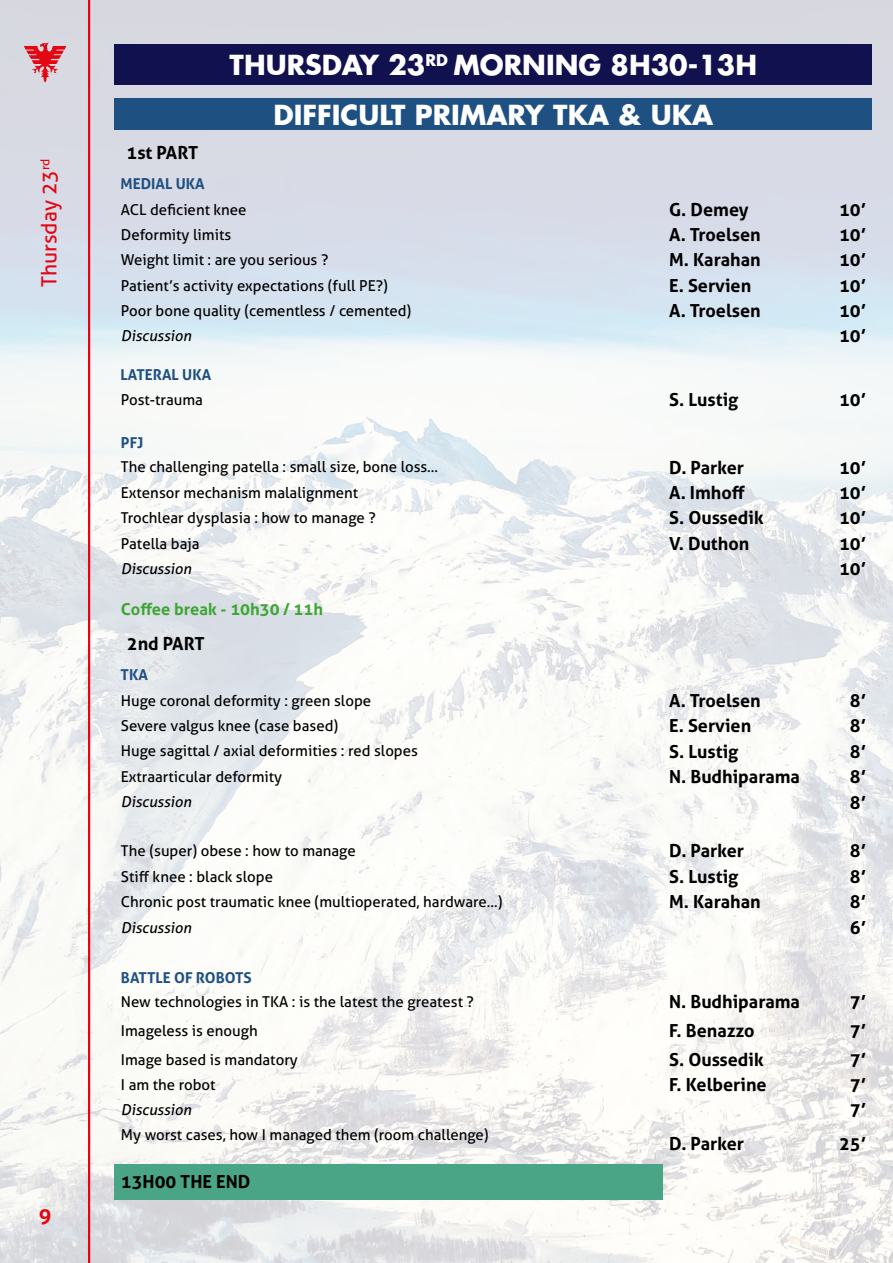
<style>
.page{position:relative;width:893px;height:1263px;background:#fff}
.page>*{position:absolute;margin:0;border:0;box-sizing:border-box;transform-origin:0 0}
.t1{font:700 27px/49.8px "Futura";color:#fff;text-align:center}
.t2{font:21px "Aller";color:#e30613}
.t3{font:700 21px "Aller";color:#e30613}
.t4{font:700 18px "Aller";color:#000}
.t5{font:700 16.5px "Aller";color:#3fa535}
.t6{font:15px "Aller";color:#000}
.t7{font:italic 15px "Aller";color:#000}
.t8{font:700 15px "Aller";color:#1e5082}
</style>
<div class="page">
<img style="left:0;top:0;width:893px;height:1263px">
<hr style="left:88px;top:0;width:2px;height:1263px;background:#e30613">
<svg style="left:24px;top:43px;width:42px;height:39px"></svg>
<div style="left:115px;top:44px;width:757px;height:40px;background:#111150"></div>
<div style="left:115px;top:98px;width:757px;height:32px;background:#1e5082"></div>
<div style="left:115px;top:1164px;width:548px;height:35px;background:#49a586"></div>
<h2 class="t2" style="left:36px;top:287px;width:130px;rotate:-90deg">Thursday 23<sup>rd</sup></h2>
<h2 class="t3" style="left:39px;top:1203px;width:14px">9</h2>
<h1 class="t1" style="left:230px;top:40px;width:529px">THURSDAY 23<sup>RD</sup> MORNING 8H30-13H<br>DIFFICULT PRIMARY TKA &amp; UKA</h1>
<p class="t4" style="left:127px;top:142px;width:73px">1st PART</p>
<p class="t8" style="left:121px;top:175px;width:86px">MEDIAL UKA</p>
<p class="t6" style="left:121px;top:200px;width:127px">ACL deficient knee</p>
<p class="t4" style="left:669px;top:198px;width:81px">G. Demey</p>
<p class="t4" style="left:839px;top:198px;width:29px">10’</p>
<p class="t6" style="left:121px;top:226px;width:112px">Deformity limits</p>
<p class="t4" style="left:669px;top:224px;width:93px">A. Troelsen</p>
<p class="t4" style="left:839px;top:224px;width:29px">10’</p>
<p class="t6" style="left:121px;top:251px;width:209px">Weight limit : are you serious ?</p>
<p class="t4" style="left:669px;top:249px;width:93px">M. Karahan</p>
<p class="t4" style="left:839px;top:249px;width:29px">10’</p>
<p class="t6" style="left:121px;top:276px;width:268px">Patient’s activity expectations (full PE?)</p>
<p class="t4" style="left:669px;top:274px;width:83px">E. Servien</p>
<p class="t4" style="left:839px;top:274px;width:29px">10’</p>
<p class="t6" style="left:121px;top:301px;width:292px">Poor bone quality (cementless / cemented)</p>
<p class="t4" style="left:669px;top:299px;width:93px">A. Troelsen</p>
<p class="t4" style="left:839px;top:299px;width:29px">10’</p>
<p class="t7" style="left:121px;top:327px;width:72px">Discussion</p>
<p class="t4" style="left:839px;top:325px;width:29px">10’</p>
<p class="t8" style="left:121px;top:365px;width:92px">LATERAL UKA</p>
<p class="t6" style="left:121px;top:391px;width:84px">Post-trauma</p>
<p class="t4" style="left:669px;top:389px;width:71px">S. Lustig</p>
<p class="t4" style="left:839px;top:389px;width:29px">10’</p>
<p class="t8" style="left:121px;top:433px;width:24px">PFJ</p>
<p class="t6" style="left:121px;top:458px;width:319px">The challenging patella : small size, bone loss...</p>
<p class="t4" style="left:669px;top:456px;width:76px">D. Parker</p>
<p class="t4" style="left:839px;top:456px;width:29px">10’</p>
<p class="t6" style="left:121px;top:483px;width:239px">Extensor mechanism malalignment</p>
<p class="t4" style="left:669px;top:481px;width:77px">A. Imhoff</p>
<p class="t4" style="left:839px;top:481px;width:29px">10’</p>
<p class="t6" style="left:121px;top:509px;width:256px">Trochlear dysplasia : how to manage ?</p>
<p class="t4" style="left:669px;top:507px;width:96px">S. Oussedik</p>
<p class="t4" style="left:839px;top:507px;width:29px">10’</p>
<p class="t6" style="left:121px;top:534px;width:80px">Patella baja</p>
<p class="t4" style="left:669px;top:532px;width:82px">V. Duthon</p>
<p class="t4" style="left:839px;top:532px;width:29px">10’</p>
<p class="t7" style="left:121px;top:559px;width:72px">Discussion</p>
<p class="t4" style="left:839px;top:557px;width:29px">10’</p>
<p class="t5" style="left:121px;top:599px;width:204px">Coffee break - 10h30 / 11h</p>
<p class="t4" style="left:127px;top:632px;width:79px">2nd PART</p>
<p class="t8" style="left:121px;top:666px;width:29px">TKA</p>
<p class="t6" style="left:121px;top:691px;width:252px">Huge coronal deformity : green slope</p>
<p class="t4" style="left:669px;top:689px;width:93px">A. Troelsen</p>
<p class="t4" style="left:850px;top:689px;width:18px">8’</p>
<p class="t6" style="left:121px;top:716px;width:219px">Severe valgus knee (case based)</p>
<p class="t4" style="left:669px;top:715px;width:83px">E. Servien</p>
<p class="t4" style="left:850px;top:715px;width:18px">8’</p>
<p class="t6" style="left:121px;top:742px;width:299px">Huge sagittal / axial deformities : red slopes</p>
<p class="t4" style="left:669px;top:740px;width:71px">S. Lustig</p>
<p class="t4" style="left:850px;top:740px;width:18px">8’</p>
<p class="t6" style="left:121px;top:767px;width:163px">Extraarticular deformity</p>
<p class="t4" style="left:669px;top:765px;width:132px">N. Budhiparama</p>
<p class="t4" style="left:850px;top:765px;width:18px">8’</p>
<p class="t7" style="left:121px;top:793px;width:72px">Discussion</p>
<p class="t4" style="left:850px;top:791px;width:18px">8’</p>
<p class="t6" style="left:121px;top:842px;width:236px">The (super) obese : how to manage</p>
<p class="t4" style="left:669px;top:840px;width:76px">D. Parker</p>
<p class="t4" style="left:850px;top:840px;width:18px">8’</p>
<p class="t6" style="left:121px;top:867px;width:154px">Stiff knee : black slope</p>
<p class="t4" style="left:669px;top:865px;width:71px">S. Lustig</p>
<p class="t4" style="left:850px;top:865px;width:18px">8’</p>
<p class="t6" style="left:121px;top:893px;width:383px">Chronic post traumatic knee (multioperated, hardware...)</p>
<p class="t4" style="left:669px;top:891px;width:93px">M. Karahan</p>
<p class="t4" style="left:850px;top:891px;width:18px">8’</p>
<p class="t7" style="left:121px;top:918px;width:72px">Discussion</p>
<p class="t4" style="left:850px;top:916px;width:18px">6’</p>
<p class="t8" style="left:121px;top:968px;width:132px">BATTLE OF ROBOTS</p>
<p class="t6" style="left:121px;top:993px;width:354px">New technologies in TKA : is the latest the greatest ?</p>
<p class="t4" style="left:669px;top:991px;width:132px">N. Budhiparama</p>
<p class="t4" style="left:850px;top:991px;width:18px">7’</p>
<p class="t6" style="left:121px;top:1021px;width:138px">Imageless is enough</p>
<p class="t4" style="left:669px;top:1020px;width:87px">F. Benazzo</p>
<p class="t4" style="left:850px;top:1020px;width:18px">7’</p>
<p class="t6" style="left:121px;top:1050px;width:178px">Image based is mandatory</p>
<p class="t4" style="left:669px;top:1048px;width:96px">S. Oussedik</p>
<p class="t4" style="left:850px;top:1048px;width:18px">7’</p>
<p class="t6" style="left:121px;top:1075px;width:96px">I am the robot</p>
<p class="t4" style="left:669px;top:1073px;width:99px">F. Kelberine</p>
<p class="t4" style="left:850px;top:1073px;width:18px">7’</p>
<p class="t7" style="left:121px;top:1101px;width:72px">Discussion</p>
<p class="t4" style="left:850px;top:1099px;width:18px">7’</p>
<p class="t6" style="left:121px;top:1125px;width:369px">My worst cases, how I managed them (room challenge)</p>
<p class="t4" style="left:669px;top:1132px;width:76px">D. Parker</p>
<p class="t4" style="left:839px;top:1132px;width:29px">25’</p>
<p class="t4" style="left:121px;top:1171px;width:131px">13H00 THE END</p>
</div>
